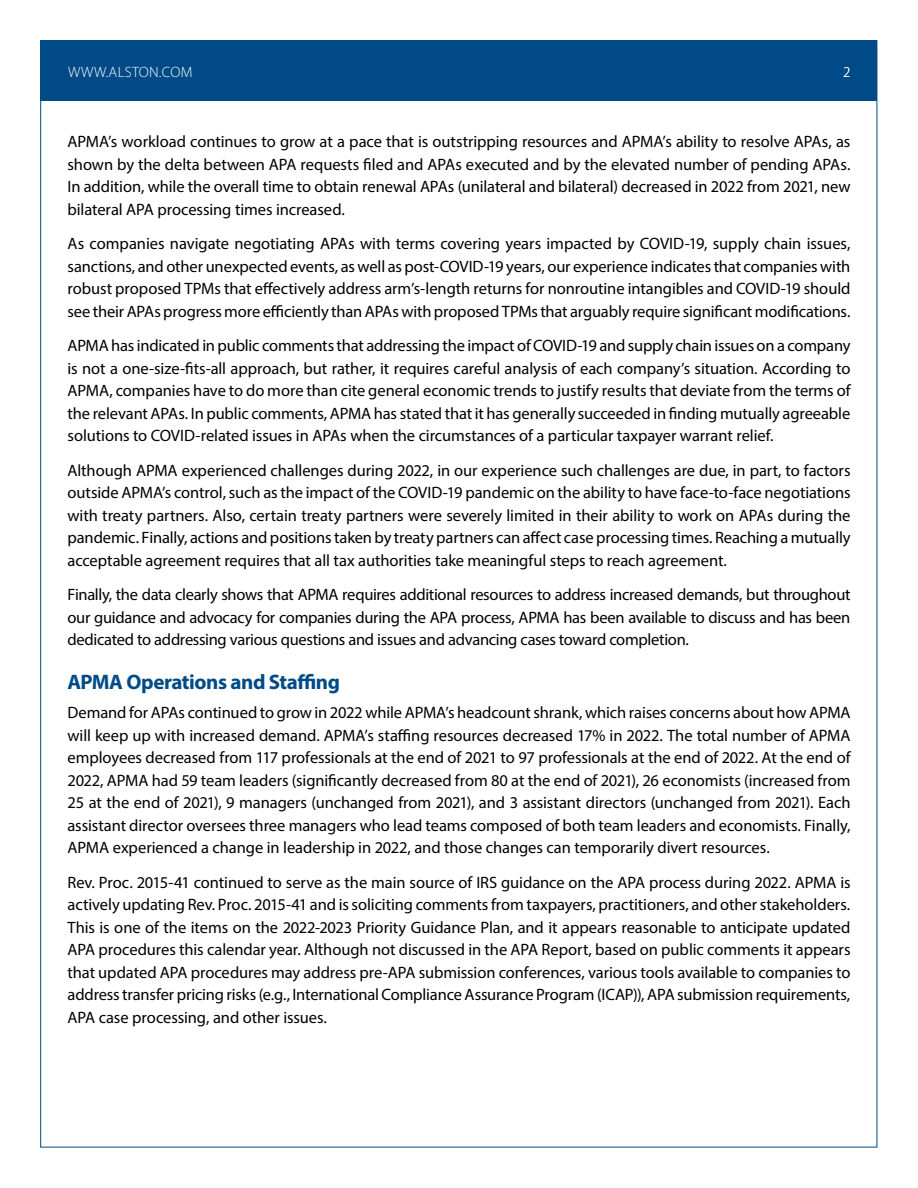
<style>
.page{position:relative;width:918px;height:1188px;background:#fff}
.page>*{position:absolute;margin:0;border:0;box-sizing:border-box;transform-origin:0 0}
.Head{font:700 21px "Myriad Pro";letter-spacing:-.025em;color:#004b87}
.Body_Text{font:16.5px/22.5px "Myriad Pro";letter-spacing:-.005em;color:#000;text-align:justify}
.t1{font:300 15px "Myriad Pro";letter-spacing:.02em;color:#fff}
</style>
<div class="page">
<div style="left:40px;top:40px;width:837px;height:61px;background:#004b87"></div>
<p class="t1" style="left:68px;top:63px;width:126px">WWW.ALSTON.COM</p>
<p class="t1" style="left:843px;top:63px;width:9px">2</p>
<p class="Body_Text" style="left:68px;top:130px;width:785px">APMA’s workload continues to grow at a pace that is outstripping resources and APMA’s ability to resolve APAs, as shown by the delta between APA requests filed and APAs executed and by the elevated number of pending APAs.<br>In addition, while the overall time to obtain renewal APAs (unilateral and bilateral) decreased in 2022 from 2021, new bilateral APA processing times increased.</p>
<p class="Body_Text" style="left:68px;top:232px;width:785px">As companies navigate negotiating APAs with terms covering years impacted by COVID-19, supply chain issues, sanctions, and other unexpected events, as well as post-COVID-19 years, our experience indicates that companies with robust proposed TPMs that effectively address arm’s-length returns for nonroutine intangibles and COVID-19 should see their APAs progress more efficiently than APAs with proposed TPMs that arguably require significant modifications.</p>
<p class="Body_Text" style="left:68px;top:334px;width:785px">APMA has indicated in public comments that addressing the impact of COVID-19 and supply chain issues on a company is not a one-size-fits-all approach, but rather, it requires careful analysis of each company’s situation. According to APMA, companies have to do more than cite general economic trends to justify results that deviate from the terms of the relevant APAs. In public comments, APMA has stated that it has generally succeeded in finding mutually agreeable solutions to COVID-related issues in APAs when the circumstances of a particular taxpayer warrant relief.</p>
<p class="Body_Text" style="left:68px;top:459px;width:785px">Although APMA experienced challenges during 2022, in our experience such challenges are due, in part, to factors outside APMA’s control, such as the impact of the COVID-19 pandemic on the ability to have face-to-face negotiations with treaty partners. Also, certain treaty partners were severely limited in their ability to work on APAs during the pandemic. Finally, actions and positions taken by treaty partners can affect case processing times. Reaching a mutually acceptable agreement requires that all tax authorities take meaningful steps to reach agreement.</p>
<p class="Body_Text" style="left:68px;top:583px;width:785px">Finally, the data clearly shows that APMA requires additional resources to address increased demands, but throughout our guidance and advocacy for companies during the APA process, APMA has been available to discuss and has been dedicated to addressing various questions and issues and advancing cases toward completion.</p>
<p class="Head" style="left:68px;top:668px;width:274px">APMA Operations and Staffing</p>
<p class="Body_Text" style="left:68px;top:701px;width:785px">Demand for APAs continued to grow in 2022 while APMA’s headcount shrank, which raises concerns about how APMA will keep up with increased demand. APMA’s staffing resources decreased 17% in 2022. The total number of APMA employees decreased from 117 professionals at the end of 2021 to 97 professionals at the end of 2022. At the end of 2022, APMA had 59 team leaders (significantly decreased from 80 at the end of 2021), 26 economists (increased from 25 at the end of 2021), 9 managers (unchanged from 2021), and 3 assistant directors (unchanged from 2021). Each assistant director oversees three managers who lead teams composed of both team leaders and economists. Finally, APMA experienced a change in leadership in 2022, and those changes can temporarily divert resources.</p>
<p class="Body_Text" style="left:68px;top:871px;width:785px">Rev. Proc. 2015-41 continued to serve as the main source of IRS guidance on the APA process during 2022. APMA is actively updating Rev. Proc. 2015-41 and is soliciting comments from taxpayers, practitioners, and other stakeholders.<br>This is one of the items on the 2022-2023 Priority Guidance Plan, and it appears reasonable to anticipate updated APA procedures this calendar year. Although not discussed in the APA Report, based on public comments it appears that updated APA procedures may address pre-APA submission conferences, various tools available to companies to address transfer pricing risks (e.g., International Compliance Assurance Program (ICAP)), APA submission requirements, APA case processing, and other issues.</p>
</div>
